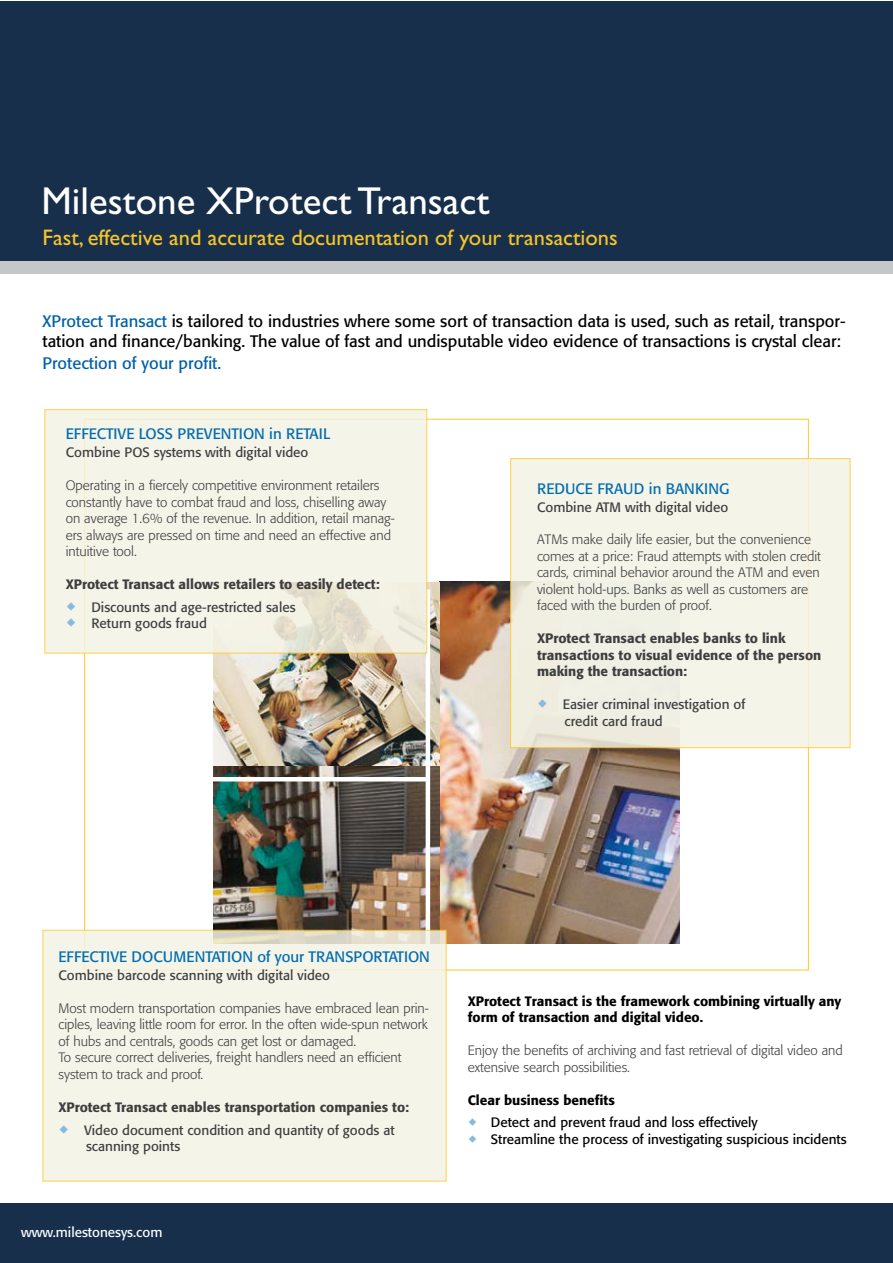
<style>
.page{position:relative;width:893px;height:1263px;background:#fff}
.page>*{position:absolute;margin:0;border:0;box-sizing:border-box;transform-origin:0 0}
.t1{font:39px "Gill Sans";color:#fff}
.t2{font:22.5px "Gill Sans";color:#f7c627}
.t3{font:16.5px/19.8px "Formata";color:#000}
.t4{font:16.5px "Formata";color:#0060a9}
.t5{font:15px "Formata";color:#006cb0}
.t6{font:300 13.5px/16.5px "Formata";color:#3e3e40}
.t7{font:13.5px/16.5px "Formata";color:#3e3e40}
.t8{font:500 13.5px/16.5px "Formata";color:#3e3e40}
.t9{font:500 13.5px/16.5px "Formata";color:#000}
.t10{font:13.5px/16.5px "Formata";color:#000}
.t11{font:13.5px "Formata";color:#fff}
.s1{color:#0060a9}
</style>
<div class="page">
<div style="left:0;top:1px;width:892px;height:261px;background:#182f4c"></div>
<div style="left:0;top:1203px;width:892px;height:60px;background:#182f4c"></div>
<div style="left:0;top:261px;width:892px;height:13px;background:#c5c6c8"></div>
<img style="left:213px;top:582px;width:467px;height:362px">
<hr style="left:426px;top:589px;width:4px;height:372px;background:#fff">
<div style="left:510px;top:458px;width:340px;height:290px;background:#f4f3e4;border:1px solid #feca27"></div>
<div style="left:44px;top:409px;width:383px;height:244px;background:#f4f3e4"></div>
<div style="left:43px;top:930px;width:403px;height:251px;background:#f4f3e4"></div>
<hr style="left:197px;top:777px;width:232px;height:4px;background:#fff">
<h1 class="t1" style="left:41px;top:178px;width:450px">Milestone XProtect Transact</h1>
<h2 class="t2" style="left:43px;top:225px;width:577px">Fast, effective and accurate documentation of your transactions</h2>
<p class="t3" style="left:43px;top:312px;width:804px"><span class="s1">XProtect Transact</span> is tailored to industries where some sort of transaction data is used, such as retail, transpor&shy;tation and finance/banking. The value of fast and undisputable video evidence of transactions is crystal clear:</p>
<p class="t4" style="left:43px;top:353px;width:180px">Protection of your profit.</p>
<p class="t5" style="left:66px;top:425px;width:266px">EFFECTIVE LOSS PREVENTION in RETAIL</p>
<p class="t7" style="left:66px;top:444px;width:244px">Combine POS systems with digital video</p>
<p class="t6" style="left:66px;top:477px;width:330px">Operating in a fiercely competitive environment retailers constantly have to combat fraud and loss, chiselling away on average 1.6% of the revenue. In addition, retail manag&shy;ers always are pressed on time and need an effective and intuitive tool.</p>
<p class="t8" style="left:66px;top:576px;width:315px">XProtect Transact allows retailers to easily detect:</p>
<p class="t7" style="left:91px;top:599px;width:206px">Discounts and age-restricted sales<br>Return goods fraud</p>
<p class="t5" style="left:537px;top:479px;width:194px">REDUCE FRAUD in BANKING</p>
<p class="t7" style="left:537px;top:498px;width:193px">Combine ATM with digital video</p>
<p class="t6" style="left:537px;top:531px;width:285px">ATMs make daily life easier, but the convenience comes at a price: Fraud attempts with stolen credit cards, criminal behavior around the ATM and even violent hold-ups. Banks as well as customers are faced with the burden of proof.</p>
<p class="t8" style="left:537px;top:630px;width:286px">XProtect Transact enables banks to link transactions to visual evidence of the person making the transaction:</p>
<p class="t7" style="left:563px;top:696px;width:184px">Easier criminal investigation of credit card fraud</p>
<p class="t5" style="left:58px;top:947px;width:373px">EFFECTIVE DOCUMENTATION of your TRANSPORTATION</p>
<p class="t7" style="left:58px;top:967px;width:273px">Combine barcode scanning with digital video</p>
<p class="t6" style="left:58px;top:1000px;width:372px">Most modern transportation companies have embraced lean prin&shy;ciples, leaving little room for error. In the often wide-spun network of hubs and centrals, goods can get lost or damaged.<br>To secure correct deliveries, freight handlers need an efficient system to track and proof.</p>
<p class="t8" style="left:58px;top:1099px;width:352px">XProtect Transact enables transportation companies to:</p>
<p class="t7" style="left:84px;top:1121px;width:312px">Video document condition and quantity of goods at scanning points</p>
<p class="t11" style="left:21px;top:1223px;width:143px">www.milestonesys.com</p>
<p class="t9" style="left:468px;top:993px;width:375px">XProtect Transact is the framework combining virtually any form of transaction and digital video.</p>
<p class="t6" style="left:468px;top:1042px;width:377px">Enjoy the benefits of archiving and fast retrieval of digital video and extensive search possibilities.</p>
<p class="t9" style="left:468px;top:1091px;width:149px">Clear business benefits</p>
<p class="t10" style="left:491px;top:1114px;width:357px">Detect and prevent fraud and loss effectively<br>Streamline the process of investigating suspicious incidents</p>
</div>
